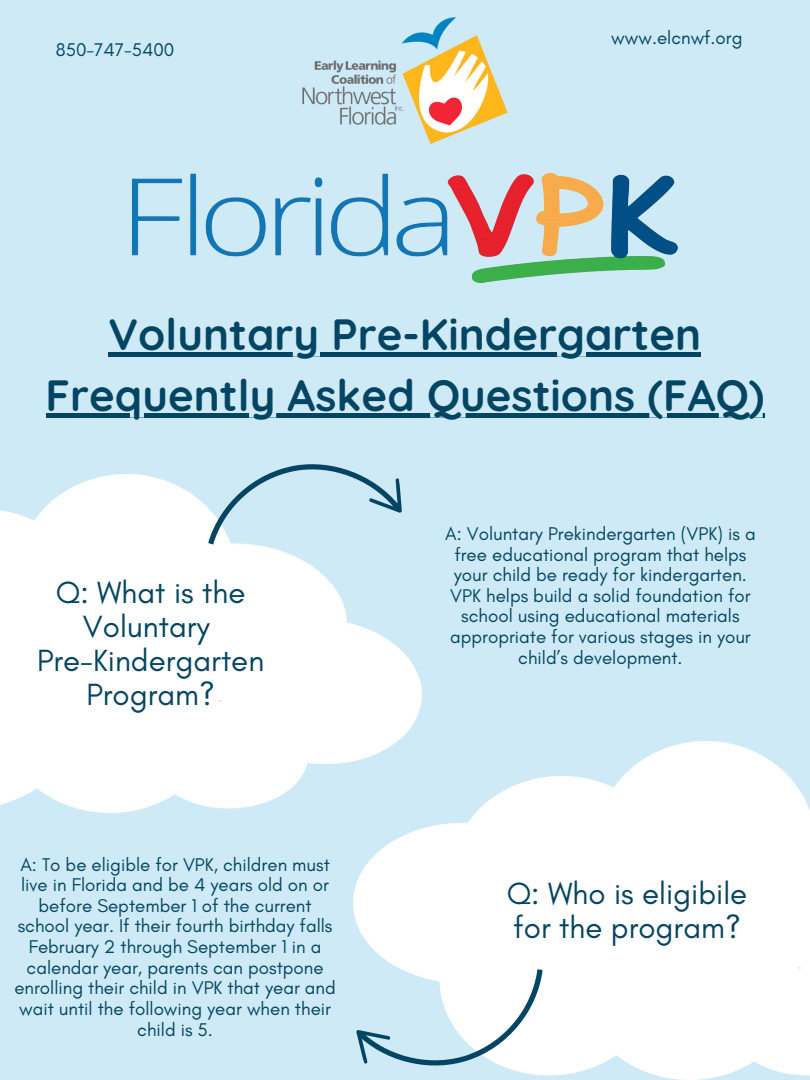
<style>
.page{position:relative;width:810px;height:1080px;background:#ceeaf6}
.page>*{position:absolute;margin:0;border:0;box-sizing:border-box;transform-origin:0 0}
.t1{font:700 43.75px "Quicksand";color:#034562}
.t2{font:31.25px/34.2px "Glacial Indifference";color:#034562;text-align:center}
.t3{font:18.75px/20.6px "Glacial Indifference";color:#034562;text-align:center}
</style>
<div class="page">
<img style="left:133px;top:174px;width:544px;height:108px">
<img style="left:302px;top:17px;width:206px;height:127px">
<img style="left:0;top:474px;width:422px;height:339px">
<img style="left:353px;top:741px;width:457px;height:339px">
<svg style="left:197px;top:464px;width:208px;height:83px"></svg>
<hr style="left:109px;top:352px;width:592px;height:4px;background:#034562">
<svg style="left:46px;top:413px;width:718px;height:4px;fill:#034562"></svg>
<svg style="left:353px;top:966px;width:210px;height:114px"></svg>
<h2 class="t3" style="left:56px;top:39px;width:120px">850-747-5400</h2>
<p class="t3" style="left:611px;top:28px;width:133px">www.elcnwf.org</p>
<p class="t1" style="left:109px;top:306px;width:594px">Voluntary Pre-Kindergarten</p>
<p class="t1" style="left:46px;top:367px;width:720px">Frequently Asked Questions (FAQ)</p>
<p class="t2" style="left:37px;top:575px;width:229px">Q: What is the<br>Voluntary<br>Pre-Kindergarten<br>Program?</p>
<p class="t3" style="left:14px;top:854px;width:323px">A: To be eligible for VPK, children must live in Florida and be 4 years old on or before September 1 of the current school year. If their fourth birthday falls February 2 through September 1 in a calendar year, parents can postpone enrolling their child in VPK that year and wait until the following year when their child is 5.</p>
<p class="t3" style="left:445px;top:523px;width:312px">A: Voluntary Prekindergarten (VPK) is a free educational program that helps your child be ready for kindergarten.<br>VPK helps build a solid foundation for school using educational materials appropriate for various stages in your child’s development.</p>
<h1 class="t2" style="left:507px;top:876px;width:242px;text-align:left">Q: Who is eligibile for the program?</h1>
</div>
